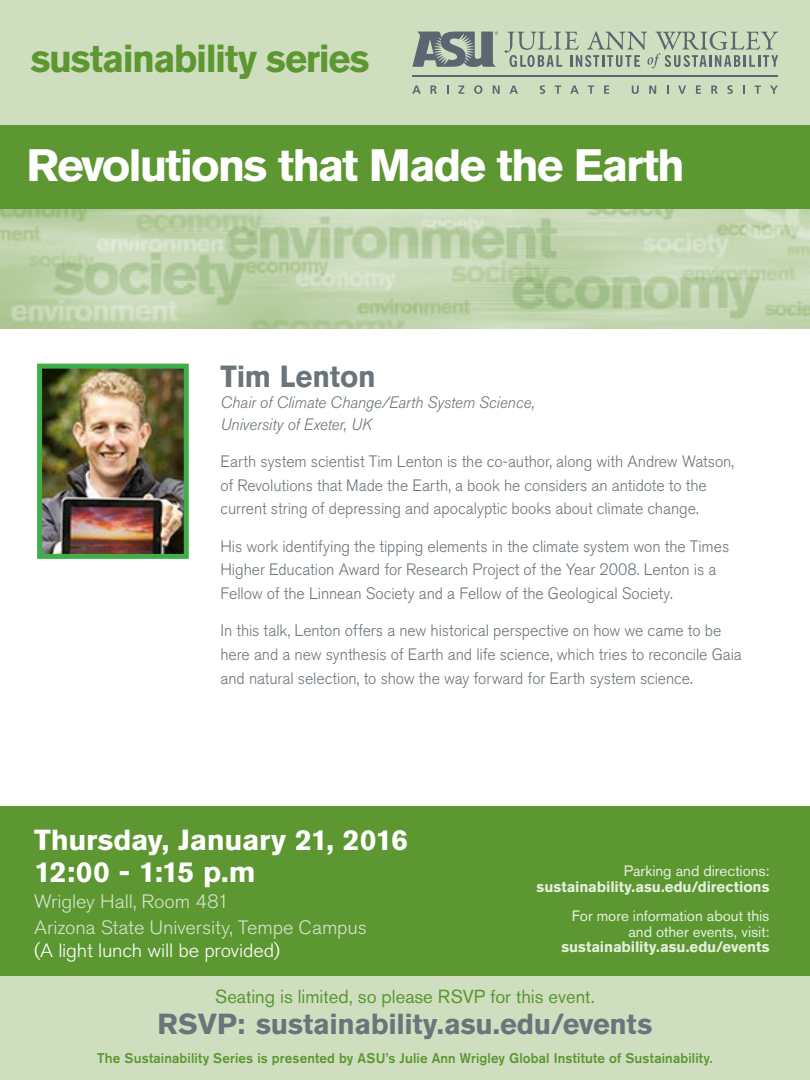
<style>
.page{position:relative;width:810px;height:1080px;background:#fff}
.page>*{position:absolute;margin:0;border:0;box-sizing:border-box;transform-origin:0 0}
.t1{font:700 45px "Akzidenz Grotesk Pro";letter-spacing:-.045em;color:#fff}
.t2{font:700 38.75px "Akzidenz Grotesk Pro";letter-spacing:-.035em;color:#5c9731}
.t3{font:700 30.25px "Akzidenz Grotesk Pro";letter-spacing:-.005em;color:#6a747b}
.t4{font:700 28.75px "Akzidenz Grotesk Pro";letter-spacing:-.015em;color:#fff;scale:1.04 1}
.t5{font:700 28.75px "Akzidenz Grotesk Pro";letter-spacing:-.005em;color:#6a747b}
.t6{font:300 19.25px/22.5px "Akzidenz Grotesk Pro";letter-spacing:-.005em;color:#d6e3cb;scale:1.04 1}
.t7{font:18.75px "Akzidenz Grotesk Pro";color:#5c9731}
.t8{font:300 16.38px/23.8px "Akzidenz Grotesk Pro";letter-spacing:-.005em;color:#6a747b}
.t9{font:italic 300 16.38px/21.2px "Akzidenz Grotesk Pro";letter-spacing:-.005em;color:#6a747b}
.t10{font:15px/15.6px "Akzidenz Grotesk Pro";color:#e6efde;text-align:right}
.t11{font:700 15px/15.6px "Akzidenz Grotesk Pro";letter-spacing:-.005em;color:#e6efde;text-align:right}
.t12{font:500 14px "Akzidenz Grotesk Pro";letter-spacing:.01em;color:#5c9731;scale:.96 1}
.s1{color:#fff}
.s2{font-weight:400}
.s3{font-weight:700}
</style>
<div class="page">
<img style="left:0;top:209px;width:810px;height:119px">
<div style="left:0;top:976px;width:810px;height:104px;background:#cedebf"></div>
<div style="left:0;top:111px;width:810px;height:98px;background:#5c9731"></div>
<div style="left:0;top:806px;width:810px;height:170px;background:#5c9731"></div>
<div style="left:0;top:0;width:810px;height:124px;background:#cedebf"></div>
<svg style="left:412px;top:85px;width:9px;height:9px"></svg>
<svg style="left:431px;top:85px;width:6px;height:9px"></svg>
<svg style="left:459px;top:85px;width:5px;height:9px"></svg>
<svg style="left:474px;top:85px;width:8px;height:9px"></svg>
<svg style="left:493px;top:85px;width:7px;height:9px"></svg>
<svg style="left:509px;top:85px;width:9px;height:9px"></svg>
<svg style="left:540px;top:85px;width:5px;height:9px"></svg>
<svg style="left:555px;top:85px;width:6px;height:9px"></svg>
<svg style="left:570px;top:85px;width:9px;height:9px"></svg>
<svg style="left:588px;top:85px;width:6px;height:9px"></svg>
<svg style="left:604px;top:85px;width:5px;height:9px"></svg>
<svg style="left:632px;top:85px;width:7px;height:9px"></svg>
<svg style="left:649px;top:85px;width:7px;height:9px"></svg>
<svg style="left:678px;top:85px;width:8px;height:9px"></svg>
<svg style="left:696px;top:85px;width:5px;height:9px"></svg>
<svg style="left:711px;top:85px;width:7px;height:9px"></svg>
<svg style="left:727px;top:85px;width:6px;height:9px"></svg>
<svg style="left:743px;top:85px;width:2px;height:9px"></svg>
<svg style="left:754px;top:85px;width:7px;height:9px"></svg>
<svg style="left:770px;top:85px;width:8px;height:9px"></svg>
<hr style="left:412px;top:76px;width:366px;height:1px;background:#5a6671">
<svg style="left:412px;top:32px;width:86px;height:35px"></svg>
<svg style="left:504px;top:31px;width:274px;height:37px"></svg>
<img style="left:43px;top:370px;width:140px;height:183px">
<div style="left:37px;top:364px;width:152px;height:195px;border:5px solid #40ae49"></div>
<p class="t2" style="left:31px;top:33px;width:341px">sustainability series</p>
<p class="t1" style="left:26px;top:136px;width:660px">Revolutions that Made the Earth</p>
<p class="t3" style="left:220px;top:357px;width:157px">Tim Lenton</p>
<p class="t9" style="left:220px;top:392px;width:316px">Chair of Climate Change/Earth System Science,<br>University of Exeter, UK</p>
<p class="t8" style="left:220px;top:449px;width:515px">Earth system scientist Tim Lenton is the co-author, along with Andrew Watson, of Revolutions that Made the Earth, a book he considers an antidote to the current string of depressing and apocalyptic books about climate change.</p>
<p class="t8" style="left:220px;top:534px;width:510px">His work identifying the tipping elements in the climate system won the Times<br>Higher Education Award for Research Project of the Year 2008. Lenton is a<br>Fellow of the Linnean Society and a Fellow of the Geological Society.</p>
<p class="t8" style="left:220px;top:619px;width:523px">In this talk, Lenton offers a new historical perspective on how we came to be here and a new synthesis of Earth and life science, which tries to reconcile Gaia and natural selection, to show the way forward for Earth system science.</p>
<p class="t4" style="left:34px;top:822px;width:361px">Thursday, January 21, 2016</p>
<p class="t4" style="left:34px;top:853px;width:215px">12:00 - 1:15 p.m</p>
<p class="t6" style="left:34px;top:890px;width:189px">Wrigley Hall, Room 481</p>
<p class="t6" style="left:34px;top:916px;width:321px">Arizona State University, Tempe Campus <span class="s1">(A light lunch will be provided)</span></p>
<p class="t11" style="left:537px;top:863px;width:234px"><span class="s2">Parking and directions: </span>sustainability.asu.edu/directions</p>
<p class="t10" style="left:561px;top:908px;width:210px">For more information about this and other events, visit: <span class="s3">sustainability.asu.edu/events</span></p>
<p class="t7" style="left:215px;top:985px;width:381px">Seating is limited, so please RSVP for this event.</p>
<p class="t5" style="left:158px;top:1006px;width:496px">RSVP: sustainability.asu.edu/events</p>
<p class="t12" style="left:97px;top:1049px;width:643px">The Sustainability Series is presented by ASU’s Julie Ann Wrigley Global Institute of Sustainability.</p>
</div>
